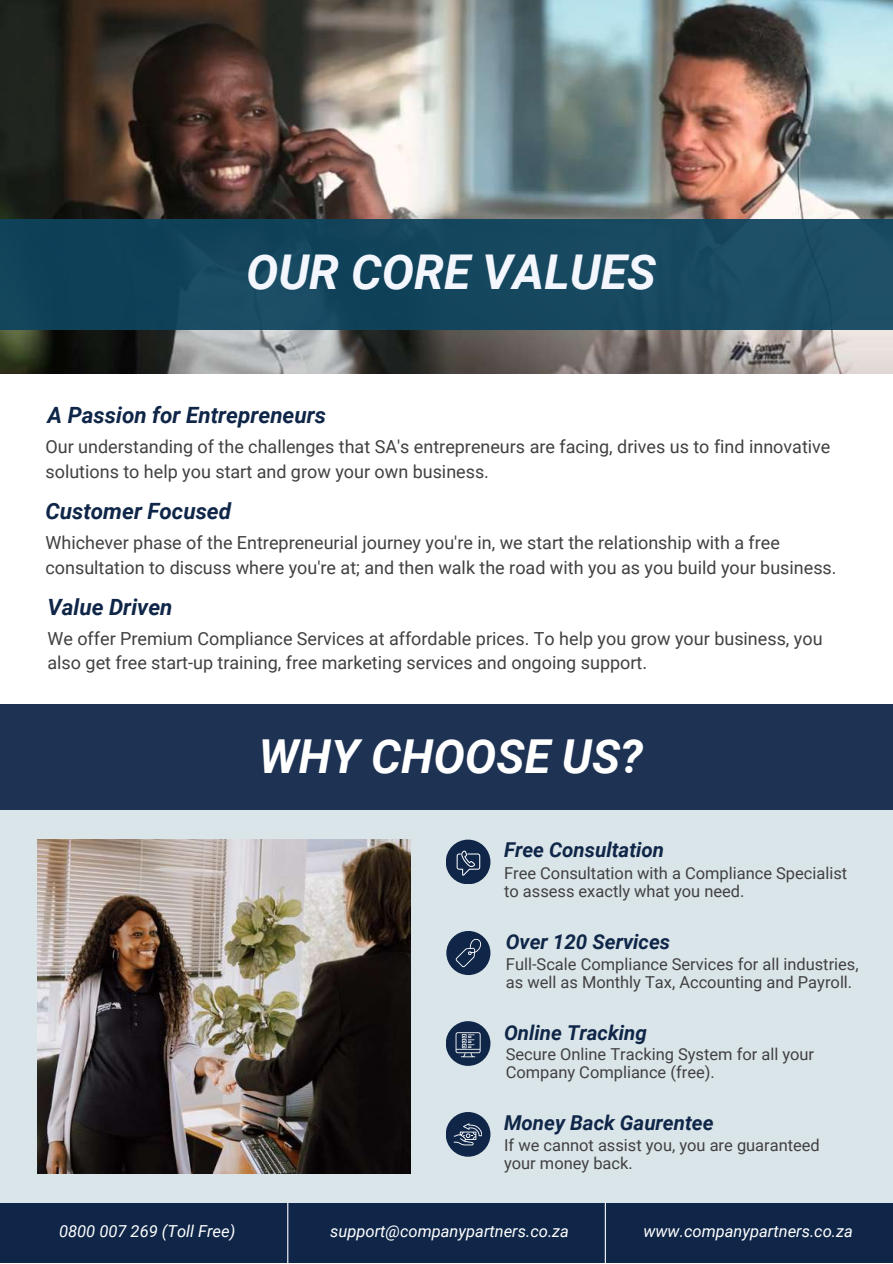
<style>
.page{position:relative;width:893px;height:1264px;background:#fff}
.page>*{position:absolute;margin:0;border:0;box-sizing:border-box;transform-origin:0 0}
.t1{font:italic 700 48px "Roboto";color:#f3f6fd}
.t2{font:italic 700 46.8px "Roboto";color:#fff}
.t3{font:italic 700 22.35px "Roboto";color:#0f2648}
.t4{font:italic 700 20.55px "Roboto";color:#0f2648}
.t5{font:18px/24.8px "Roboto";color:#414042}
.t6{font:16.5px/18px "Roboto";color:#414042}
.t7{font:italic 16.5px "Roboto";color:#fff}
</style>
<div class="page">
<img style="left:0;top:0;width:892px;height:374px">
<div style="left:0;top:219px;width:892px;height:111px;background:#15475f"></div>
<div style="left:0;top:1203px;width:892px;height:59px;background:#0f2648"></div>
<hr style="left:604px;top:1166px;width:2px;height:96px;background:#fff">
<hr style="left:287px;top:1181px;width:1px;height:81px;background:#fff">
<div style="left:0;top:810px;width:892px;height:392px;background:#dae5e9"></div>
<img style="left:38px;top:839px;width:372px;height:334px">
<div style="left:0;top:704px;width:892px;height:106px;background:#1e3353"></div>
<div style="left:445px;top:839px;width:45px;height:45px;background:#0f2648;border-radius:50%"></div>
<svg style="left:456px;top:850px;width:24px;height:25px"></svg>
<div style="left:446px;top:930px;width:44px;height:45px;background:#0f2648;border-radius:50%"></div>
<svg style="left:455px;top:938px;width:26px;height:29px"></svg>
<div style="left:445px;top:1021px;width:45px;height:44px;background:#0f2648;border-radius:50%"></div>
<svg style="left:455px;top:1032px;width:25px;height:25px"></svg>
<div style="left:445px;top:1111px;width:45px;height:45px;background:#0f2648;border-radius:50%"></div>
<svg style="left:454px;top:1123px;width:28px;height:22px"></svg>
<h1 class="t1" style="left:246px;top:245px;width:411px">OUR CORE VALUES</h1>
<p class="t3" style="left:47px;top:402px;width:280px">A Passion for Entrepreneurs</p>
<p class="t5" style="left:45px;top:434px;width:786px">Our understanding of the challenges that SA's entrepreneurs are facing, drives us to find innovative solutions to help you start and grow your own business.</p>
<p class="t3" style="left:45px;top:498px;width:187px">Customer Focused</p>
<p class="t5" style="left:45px;top:530px;width:792px">Whichever phase of the Entrepreneurial journey you're in, we start the relationship with a free consultation to discuss where you're at; and then walk the road with you as you build your business.</p>
<p class="t3" style="left:47px;top:594px;width:126px">Value Driven</p>
<p class="t5" style="left:47px;top:626px;width:776px">We offer Premium Compliance Services at affordable prices. To help you grow your business, you also get free start-up training, free marketing services and ongoing support.</p>
<h2 class="t2" style="left:259px;top:729px;width:385px">WHY CHOOSE US?</h2>
<p class="t4" style="left:504px;top:838px;width:161px">Free Consultation</p>
<p class="t6" style="left:504px;top:864px;width:344px">Free Consultation with a Compliance Specialist to assess exactly what you need.</p>
<p class="t4" style="left:505px;top:929px;width:166px">Over 120 Services</p>
<p class="t6" style="left:506px;top:955px;width:354px">Full-Scale Compliance Services for all industries, as well as Monthly Tax, Accounting and Payroll.</p>
<p class="t4" style="left:504px;top:1020px;width:144px">Online Tracking</p>
<p class="t6" style="left:505px;top:1044px;width:310px">Secure Online Tracking System for all your<br>Company Compliance (free).</p>
<p class="t4" style="left:504px;top:1111px;width:211px">Money Back Gaurentee</p>
<p class="t6" style="left:504px;top:1136px;width:317px">If we cannot assist you, you are guaranteed your money back.</p>
<p class="t7" style="left:59px;top:1222px;width:178px">0800 007 269 (Toll Free)</p>
<p class="t7" style="left:330px;top:1221px;width:240px">support@companypartners.co.za</p>
<p class="t7" style="left:643px;top:1222px;width:211px">www.companypartners.co.za</p>
</div>
